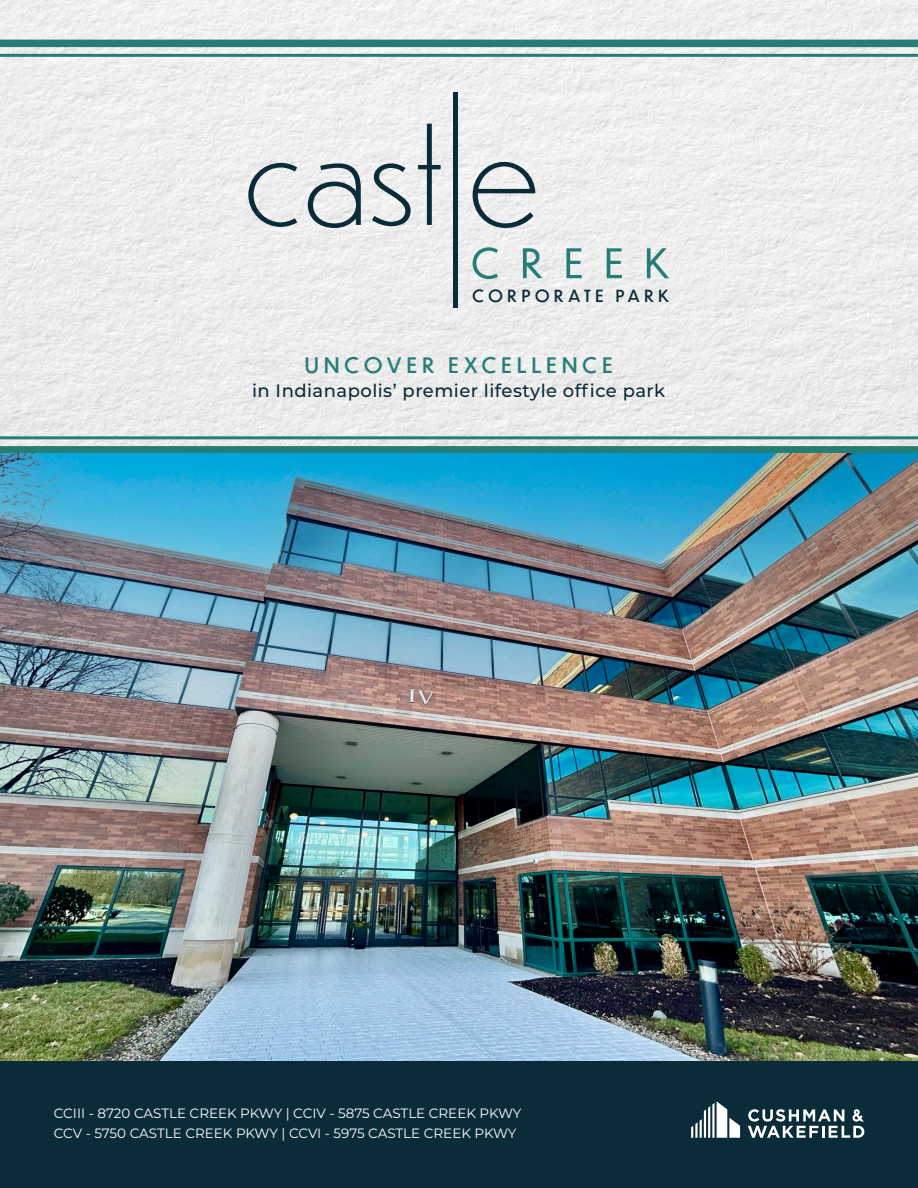
<style>
.page{position:relative;width:918px;height:1188px;background:#fff}
.page>*{position:absolute;margin:0;border:0;box-sizing:border-box;transform-origin:0 0}
.t1{font:21px "Dunbar Low";letter-spacing:.25em;color:#267d75}
.t2{font:500 18px "Montserrat";letter-spacing:.025em;color:#0a2b38}
.t3{font:16.5px "Dunbar Low";letter-spacing:.285em;color:#0a2b38}
.t4{font:13.5px "Montserrat";color:#fff}
</style>
<div class="page">
<img style="left:0;top:0;width:918px;height:446px">
<div style="left:0;top:446px;width:918px;height:8px;background:#267d75"></div>
<hr style="left:0;top:436px;width:918px;height:3px;background:#267d75">
<img style="left:0;top:453px;width:918px;height:608px">
<div style="left:0;top:1061px;width:918px;height:127px;background:#0a2b38"></div>
<div style="left:0;top:40px;width:918px;height:7px;background:#267d75"></div>
<hr style="left:0;top:54px;width:918px;height:3px;background:#267d75">
<svg style="left:691px;top:1101px;width:49px;height:37px"></svg>
<svg style="left:748px;top:1109px;width:116px;height:29px"></svg>
<svg style="left:248px;top:163px;width:49px;height:64px"></svg>
<svg style="left:308px;top:163px;width:53px;height:65px"></svg>
<svg style="left:372px;top:163px;width:39px;height:63px"></svg>
<svg style="left:418px;top:124px;width:23px;height:101px"></svg>
<div style="left:453px;top:92px;width:5px;height:216px;background:#0a2b38"></div>
<svg style="left:473px;top:162px;width:62px;height:66px"></svg>
<svg style="left:473px;top:247px;width:25px;height:32px"></svg>
<svg style="left:523px;top:248px;width:20px;height:30px"></svg>
<svg style="left:566px;top:248px;width:16px;height:30px"></svg>
<svg style="left:607px;top:248px;width:15px;height:30px"></svg>
<svg style="left:647px;top:248px;width:22px;height:30px"></svg>
<p class="t3" style="left:473px;top:284px;width:198px">CORPORATE PARK</p>
<p class="t1" style="left:305px;top:350px;width:309px">UNCOVER EXCELLENCE</p>
<p class="t2" style="left:252px;top:379px;width:415px">in Indianapolis’ premier lifestyle office park</p>
<p class="t4" style="left:54px;top:1104px;width:469px">CCIII - 8720 CASTLE CREEK PKWY | CCIV - 5875 CASTLE CREEK PKWY</p>
<p class="t4" style="left:54px;top:1124px;width:464px">CCV - 5750 CASTLE CREEK PKWY | CCVI - 5975 CASTLE CREEK PKWY</p>
</div>
